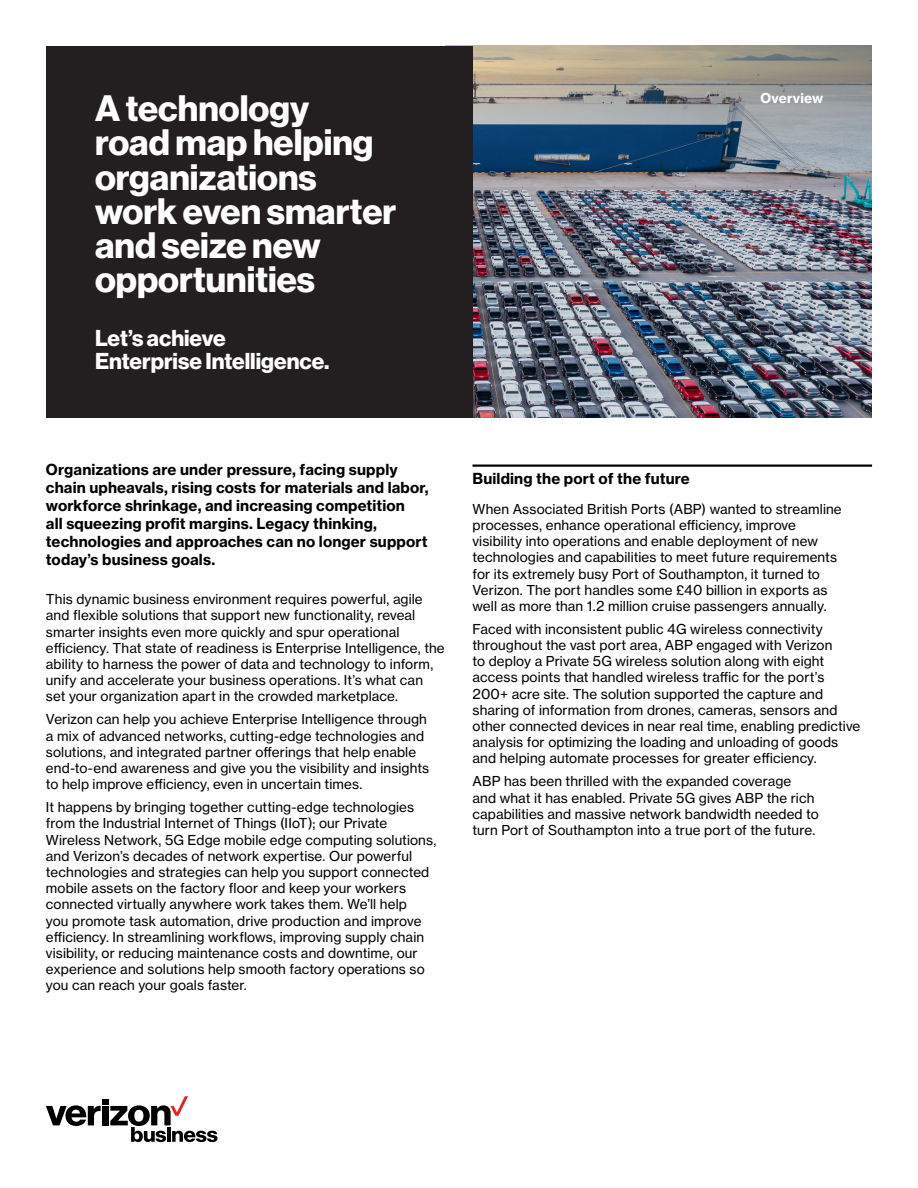
<style>
.page{position:relative;width:918px;height:1188px;background:#fff}
.page>*{position:absolute;margin:0;border:0;box-sizing:border-box;transform-origin:0 0}
._2021_Title_Headline_White_1_3{font:700 36px/34.2px "Verizon NHGDS";color:#fff}
._2021_Title_Subhead_White_1_3{font:700 22.5px "Verizon NHGDS";color:#fff}
._2021_Body_Text{font:700 15px/18px "Verizon NHGTX";letter-spacing:.01em;color:#000}
._2021_Body_Subhead_Rule_Above{font:700 15px "Verizon NHGTX";letter-spacing:.01em;color:#000}
._2021_Body_Text-2{font:13.5px/16.2px "Verizon NHGTX";letter-spacing:.01em;color:#000}
._2021_Title_Doc_Type_White{font:700 13.5px "Verizon NHGTX";letter-spacing:.01em;color:#fff}
</style>
<div class="page">
<img style="left:472px;top:46px;width:400px;height:372px">
<div style="left:46px;top:46px;width:426px;height:372px;background:#231f20"></div>
<hr style="left:472px;top:464px;width:400px;height:3px;background:#000">
<svg style="left:46px;top:1096px;width:172px;height:46px"></svg>
<hr style="left:167px;top:1131px;width:4px;height:11px;background:#000">
<p class="_2021_Title_Headline_White_1_3" style="left:95px;top:91px;width:216px">A technology</p>
<p class="_2021_Title_Headline_White_1_3" style="left:95px;top:125px;width:280px">road map helping organizations</p>
<p class="_2021_Title_Headline_White_1_3" style="left:95px;top:193px;width:303px">work even smarter and seize new opportunities</p>
<p class="_2021_Title_Subhead_White_1_3" style="left:95px;top:325px;width:132px">Let’s achieve</p>
<p class="_2021_Title_Subhead_White_1_3" style="left:95px;top:348px;width:236px">Enterprise Intelligence.</p>
<p class="_2021_Title_Doc_Type_White" style="left:761px;top:90px;width:64px">Overview</p>
<p class="_2021_Body_Text" style="left:46px;top:460px;width:384px">Organizations are under pressure, facing supply chain upheavals, rising costs for materials and labor, workforce shrinkage, and increasing competition<br>all squeezing profit margins. Legacy thinking, technologies and approaches can no longer support today’s business goals.</p>
<p class="_2021_Body_Text-2" style="left:46px;top:591px;width:400px">This dynamic business environment requires powerful, agile and flexible solutions that support new functionality, reveal smarter insights even more quickly and spur operational efficiency. That state of readiness is Enterprise Intelligence, the ability to harness the power of data and technology to inform, unify and accelerate your business operations. It’s what can set your organization apart in the crowded marketplace.</p>
<p class="_2021_Body_Text-2" style="left:46px;top:711px;width:385px">Verizon can help you achieve Enterprise Intelligence through a mix of advanced networks, cutting-edge technologies and solutions, and integrated partner offerings that help enable end-to-end awareness and give you the visibility and insights to help improve efficiency, even in uncertain times.</p>
<p class="_2021_Body_Text-2" style="left:46px;top:799px;width:392px">It happens by bringing together cutting-edge technologies from the Industrial Internet of Things (IIoT); our Private Wireless Network, 5G Edge mobile edge computing solutions, and Verizon’s decades of network expertise. Our powerful technologies and strategies can help you support connected mobile assets on the factory floor and keep your workers connected virtually anywhere work takes them. We’ll help<br>you promote task automation, drive production and improve efficiency. In streamlining workflows, improving supply chain visibility, or reducing maintenance costs and downtime, our experience and solutions help smooth factory operations so you can reach your goals faster.</p>
<p class="_2021_Body_Subhead_Rule_Above" style="left:472px;top:469px;width:219px">Building the port of the future</p>
<p class="_2021_Body_Text-2" style="left:472px;top:500px;width:371px">When Associated British Ports (ABP) wanted to streamline processes, enhance operational efficiency, improve visibility into operations and enable deployment of new technologies and capabilities to meet future requirements for its extremely busy Port of Southampton, it turned to Verizon. The port handles some £40 billion in exports as well as more than 1.2 million cruise passengers annually.</p>
<p class="_2021_Body_Text-2" style="left:472px;top:621px;width:389px">Faced with inconsistent public 4G wireless connectivity throughout the vast port area, ABP engaged with Verizon<br>to deploy a Private 5G wireless solution along with eight access points that handled wireless traffic for the port’s 200+ acre site. The solution supported the capture and sharing of information from drones, cameras, sensors and other connected devices in near real time, enabling predictive analysis for optimizing the loading and unloading of goods and helping automate processes for greater efficiency.</p>
<p class="_2021_Body_Text-2" style="left:472px;top:773px;width:348px">ABP has been thrilled with the expanded coverage<br>and what it has enabled. Private 5G gives ABP the rich capabilities and massive network bandwidth needed to turn Port of Southampton into a true port of the future.</p>
</div>
